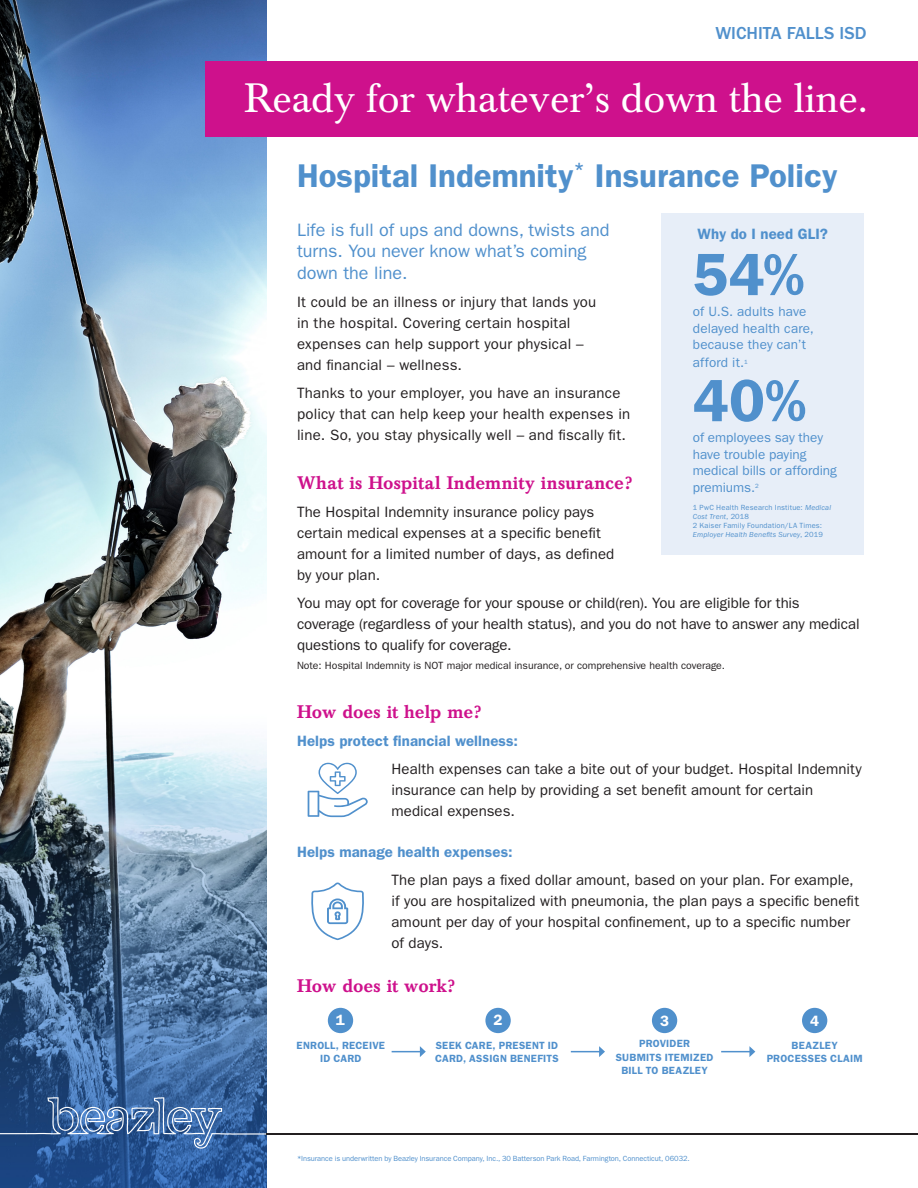
<style>
.page{position:relative;width:918px;height:1188px;background:#fff}
.page>*{position:absolute;margin:0;border:0;box-sizing:border-box;transform-origin:0 0}
.Percentages{font:600 60px "ITC Franklin Gothic Std";color:#5090cc}
.t1{font:40.5px "Baskerville BE";color:#fff}
.Headline{font:600 33px "ITC Franklin Gothic Std";color:#5090cc}
.Sub_Head{font:18px/21.6px "ITC Franklin Gothic Std";color:#5090cc}
.Paragraph_Headline{font:500 18px "Baskerville BE";color:#ce118c}
.Steps{font:500 18px "ITC Franklin Gothic Std";color:#5090cc}
.Body_Copy{font:15px/21px "ITC Franklin Gothic Std";letter-spacing:.005em;color:#231f20}
.Bold_Paragraph_Subhe{font:600 15px "ITC Franklin Gothic Std";letter-spacing:.005em;color:#5090cc}
.Steps-2{font:600 15px "ITC Franklin Gothic Std";color:#fff}
.Body_Copy-2{font:13.5px/16.5px "ITC Franklin Gothic Std";letter-spacing:.005em;color:#5090cc}
.Steps-3{font:600 10.5px/13.5px "ITC Franklin Gothic Std";letter-spacing:.02em;color:#5090cc;text-align:center}
.t2{font:10.5px "ITC Franklin Gothic Std";color:#231f20}
.t3{font:7.5px/9px "ITC Franklin Gothic Std";letter-spacing:.025em;color:#5090cc}
.t4{font:7.5px "ITC Franklin Gothic Std";color:#5090cc}
.s1{font-style:italic}
</style>
<div class="page">
<img style="left:0;top:0;width:267px;height:1188px">
<div style="left:205px;top:62px;width:713px;height:75px;background:#ce118c"></div>
<svg style="left:0;top:1097px;width:267px;height:52px;background:#426aa0"></svg>
<hr style="left:267px;top:1133px;width:651px;height:2px;background:#231f20">
<div style="left:662px;top:214px;width:202px;height:341px;background:#e7eef8"></div>
<svg style="left:392px;top:1046px;width:34px;height:11px"></svg>
<svg style="left:571px;top:1046px;width:34px;height:11px"></svg>
<svg style="left:721px;top:1046px;width:34px;height:11px"></svg>
<div style="left:328px;top:1008px;width:25px;height:25px;background:#5090cc;border-radius:50%"></div>
<div style="left:485px;top:1008px;width:26px;height:25px;background:#5090cc;border-radius:50%"></div>
<div style="left:652px;top:1008px;width:25px;height:25px;background:#5090cc;border-radius:50%"></div>
<div style="left:802px;top:1008px;width:25px;height:25px;background:#5090cc;border-radius:50%"></div>
<svg style="left:308px;top:763px;width:60px;height:54px"></svg>
<svg style="left:311px;top:883px;width:53px;height:57px"></svg>
<p class="Steps" style="left:715px;top:23px;width:153px">WICHITA FALLS ISD</p>
<p class="t1" style="left:244px;top:74px;width:626px">Ready for whatever’s down the line.</p>
<p class="Headline" style="left:297px;top:156px;width:542px">Hospital Indemnity<sup>*</sup> Insurance Policy</p>
<p class="Sub_Head" style="left:297px;top:219px;width:314px">Life is full of ups and downs, twists and turns. You never know what’s coming down the line.</p>
<p class="Body_Copy" style="left:297px;top:291px;width:301px">It could be an illness or injury that lands you in the hospital. Covering certain hospital expenses can help support your physical – and financial – wellness.</p>
<p class="Body_Copy" style="left:297px;top:382px;width:335px">Thanks to your employer, you have an insurance policy that can help keep your health expenses in line. So, you stay physically well – and fiscally fit.</p>
<p class="Paragraph_Headline" style="left:297px;top:472px;width:336px">What is Hospital Indemnity insurance?</p>
<p class="Body_Copy" style="left:297px;top:501px;width:319px">The Hospital Indemnity insurance policy pays certain medical expenses at a specific benefit amount for a limited number of days, as defined by your plan.</p>
<p class="Body_Copy" style="left:297px;top:592px;width:564px">You may opt for coverage for your spouse or child(ren). You are eligible for this coverage (regardless of your health status), and you do not have to answer any medical questions to qualify for coverage.</p>
<p class="t2" style="left:297px;top:659px;width:430px">Note: Hospital Indemnity is NOT major medical insurance, or comprehensive health coverage.</p>
<p class="Paragraph_Headline" style="left:297px;top:702px;width:186px">How does it help me?</p>
<p class="Bold_Paragraph_Subhe" style="left:297px;top:732px;width:223px">Helps protect financial wellness:</p>
<p class="Body_Copy" style="left:392px;top:758px;width:472px">Health expenses can take a bite out of your budget. Hospital Indemnity insurance can help by providing a set benefit amount for certain medical expenses.</p>
<p class="Bold_Paragraph_Subhe" style="left:297px;top:843px;width:217px">Helps manage health expenses:</p>
<p class="Body_Copy" style="left:392px;top:869px;width:469px">The plan pays a fixed dollar amount, based on your plan. For example, if you are hospitalized with pneumonia, the plan pays a specific benefit amount per day of your hospital confinement, up to a specific number of days.</p>
<p class="Bold_Paragraph_Subhe" style="left:698px;top:225px;width:132px">Why do I need GLI?</p>
<p class="Percentages" style="left:693px;top:239px;width:113px">54%</p>
<p class="Body_Copy-2" style="left:693px;top:303px;width:123px">of U.S. adults have delayed health care, because they can’t</p>
<p class="Body_Copy-2" style="left:693px;top:354px;width:57px">afford it.<sup>1</sup></p>
<p class="Percentages" style="left:693px;top:365px;width:115px">40%</p>
<p class="Body_Copy-2" style="left:693px;top:430px;width:146px">of employees say they have trouble paying medical bills or affording premiums.<sup>2</sup></p>
<p class="t3" style="left:693px;top:503px;width:140px">1 PwC Health Research Institue: <span class="s1">Medical Cost Trent</span>, 2018<br>2 Kaiser Family Foundation/LA Times:<br><span class="s1">Employer Health Benefits Survey</span>, 2019</p>
<p class="Paragraph_Headline" style="left:297px;top:975px;width:159px">How does it work?</p>
<p class="Steps-2" style="left:336px;top:1011px;width:11px">1</p>
<p class="Steps-2" style="left:494px;top:1011px;width:11px">2</p>
<p class="Steps-2" style="left:660px;top:1012px;width:11px">3</p>
<p class="Steps-2" style="left:810px;top:1012px;width:11px">4</p>
<p class="Steps-3" style="left:297px;top:1039px;width:90px">ENROLL, RECEIVE<br>ID CARD</p>
<p class="Steps-3" style="left:435px;top:1039px;width:125px;text-align:left">SEEK CARE, PRESENT ID<br>CARD, ASSIGN BENEFITS</p>
<p class="Steps-3" style="left:616px;top:1037px;width:99px">PROVIDER<br>SUBMITS ITEMIZED<br>BILL TO BEAZLEY</p>
<p class="Steps-3" style="left:767px;top:1039px;width:97px">BEAZLEY<br>PROCESSES CLAIM</p>
<p class="t4" style="left:297px;top:1154px;width:394px">*Insurance is underwritten by Beazley Insurance Company, Inc., 30 Batterson Park Road, Farmington, Connecticut, 06032.</p>
</div>
